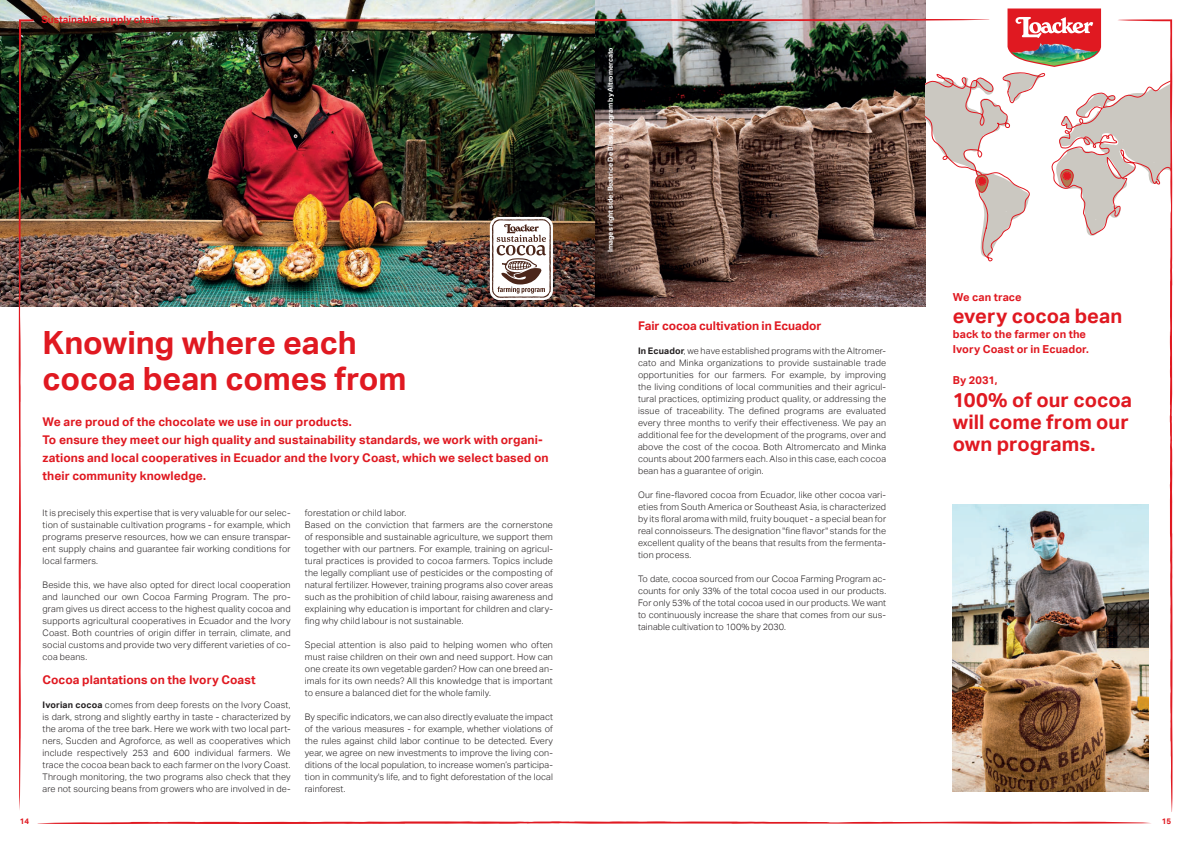
<style>
.page{position:relative;width:1191px;height:842px;background:#fff}
.page>*{position:absolute;margin:0;border:0;box-sizing:border-box;transform-origin:0 0}
.t1{font:700 32px/36px "Aktiv Grotesk";letter-spacing:-.005em;color:#e01921}
.t2{font:700 20px/22px "Aktiv Grotesk";color:#e01921}
.t3{font:700 12px/18px "Aktiv Grotesk";letter-spacing:.005em;color:#e01921}
.t4{font:700 11px/15px "Aktiv Grotesk";letter-spacing:.01em;color:#e01921}
.t5{font:700 10px "Aktiv Grotesk";color:#e01921}
.t6{font:300 9px/12px "Aktiv Grotesk";letter-spacing:.02em;color:#231f20;text-align:justify}
.t7{font:700 8px "Aktiv Grotesk";color:#e01921}
.t8{font:700 7px "Aktiv Grotesk";color:#fff}
.s1{font-weight:700}
</style>
<div class="page">
<img style="left:1062px;top:504px;width:50px;height:287px">
<img style="left:0;top:0;width:926px;height:306px">
<svg style="left:1007px;top:9px;width:105px;height:227px"></svg>
<svg style="left:1112px;top:19px;width:60px;height:793px"></svg>
<svg style="left:1062px;top:821px;width:89px;height:3px"></svg>
<img style="left:18px;top:19px;width:1044px;height:806px">
<p class="t5" style="left:41px;top:13px;width:120px">Sustainable supply chain</p>
<h1 class="t1" style="left:43px;top:325px;width:365px">Knowing where each cocoa bean comes from</h1>
<p class="t3" style="left:43px;top:413px;width:507px">We are proud of the chocolate we use in our products.<br>To ensure they meet our high quality and sustainability standards, we work with organi&shy;zations and local cooperatives in Ecuador and the Ivory Coast, which we select based on their community knowledge.</p>
<p class="t6" style="left:43px;top:507px;width:250px">It is precisely this expertise that is very valuable for our selec&shy;tion of sustainable cultivation programs - for example, which programs preserve resources, how we can ensure transpar&shy;ent supply chains and guarantee fair working conditions for local farmers.</p>
<p class="t6" style="left:43px;top:579px;width:250px">Beside this, we have also opted for direct local cooperation and launched our own Cocoa Farming Program. The pro&shy;gram gives us direct access to the highest quality cocoa and supports agricultural cooperatives in Ecuador and the Ivory Coast. Both countries of origin differ in terrain, climate, and social customs and provide two very different varieties of co&shy;coa beans.</p>
<h3 class="t3" style="left:43px;top:671px;width:215px">Cocoa plantations on the Ivory Coast</h3>
<p class="t6" style="left:43px;top:699px;width:250px"><span class="s1">Ivorian cocoa</span> comes from deep forests on the Ivory Coast, is dark, strong and slightly earthy in taste - characterized by the aroma of the tree bark. Here we work with two local part&shy;ners, Sucden and Agroforce, as well as cooperatives which include respectively 253 and 600 individual farmers. We trace the cocoa bean back to each farmer on the Ivory Coast.<br>Through monitoring, the two programs also check that they are not sourcing beans from growers who are involved in de-</p>
<p class="t6" style="left:305px;top:507px;width:250px;text-align:left">forestation or child labor.<br>Based on the conviction that farmers are the cornerstone of responsible and sustainable agriculture, we support them together with our partners. For example, training on agricul&shy;tural practices is provided to cocoa farmers. Topics include the legally compliant use of pesticides or the composting of natural fertilizer. However, training programs also cover areas such as the prohibition of child labour, raising awareness and explaining why education is important for children and clary&shy;fing why child labour is not sustainable.</p>
<p class="t6" style="left:305px;top:639px;width:250px">Special attention is also paid to helping women who often must raise children on their own and need support. How can one create its own vegetable garden? How can one breed an&shy;imals for its own needs? All this knowledge that is important to ensure a balanced diet for the whole family.</p>
<p class="t6" style="left:305px;top:711px;width:250px">By specific indicators, we can also directly evaluate the impact of the various measures - for example, whether violations of the rules against child labor continue to be detected. Every year, we agree on new investments to improve the living con&shy;ditions of the local population, to increase women’s participa&shy;tion in community's life, and to fight deforestation of the local rainforest.</p>
<p class="t8" style="left:606px;top:252px;width:206px;rotate:-90deg">Images right side: Beatrice De Blasi, program by Altromercato</p>
<h3 class="t3" style="left:638px;top:317px;width:185px">Fair cocoa cultivation in Ecuador</h3>
<p class="t6" style="left:638px;top:345px;width:250px"><span class="s1">In Ecuador</span>, we have established programs with the Altromer&shy;cato and Minka organizations to provide sustainable trade opportunities for our farmers. For example, by improving the living conditions of local communities and their agricul&shy;tural practices, optimizing product quality, or addressing the issue of traceability. The defined programs are evaluated every three months to verify their effectiveness. We pay an additional fee for the development of the programs, over and above the cost of the cocoa. Both Altromercato and Minka counts about 200 farmers each. Also in this case, each cocoa bean has a guarantee of origin.</p>
<p class="t6" style="left:638px;top:489px;width:250px">Our fine-flavored cocoa from Ecuador, like other cocoa vari&shy;eties from South America or Southeast Asia, is characterized by its floral aroma with mild, fruity bouquet - a special bean for real connoisseurs. The designation "fine flavor" stands for the excellent quality of the beans that results from the fermenta&shy;tion process.</p>
<p class="t6" style="left:638px;top:573px;width:250px">To date, cocoa sourced from our Cocoa Farming Program ac&shy;counts for only 33% of the total cocoa used in our products.<br>For only 53% of the total cocoa used in our products. We want to continuously increase the share that comes from our sus&shy;tainable cultivation to 100% by 2030.</p>
<p class="t4" style="left:952px;top:290px;width:70px">We can trace</p>
<h2 class="t2" style="left:952px;top:305px;width:171px">every cocoa bean</h2>
<p class="t4" style="left:952px;top:327px;width:138px">back to the farmer on the<br>Ivory Coast or in Ecuador.</p>
<p class="t4" style="left:952px;top:373px;width:46px">By 2031,</p>
<h2 class="t2" style="left:952px;top:389px;width:181px">100% of our cocoa will come from our own programs.</h2>
<p class="t7" style="left:20px;top:817px;width:11px">14</p>
<p class="t7" style="left:1161px;top:817px;width:11px">15</p>
</div>
